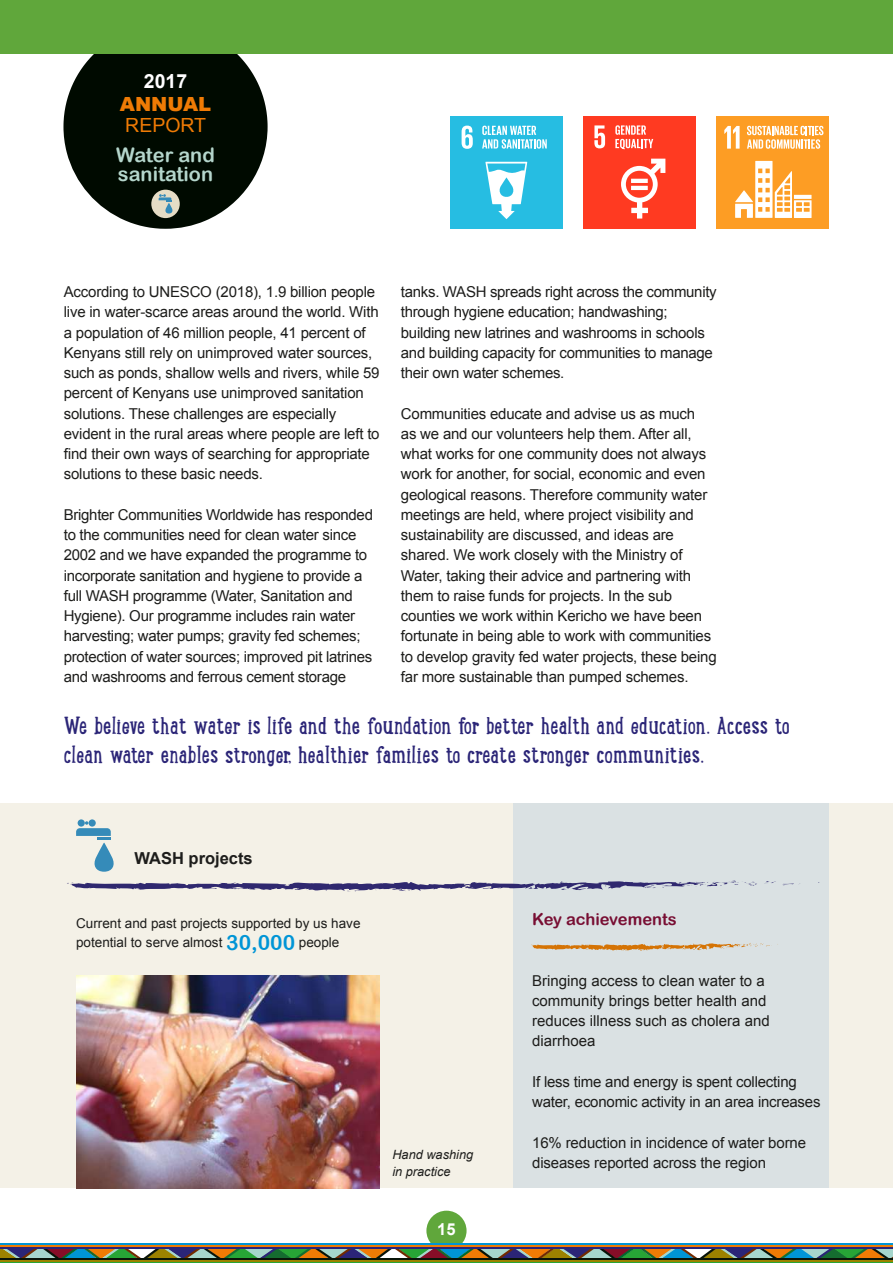
<style>
.page{position:relative;width:893px;height:1263px;background:#fff}
.page>*{position:absolute;margin:0;border:0;box-sizing:border-box;transform-origin:0 0}
.t1{font:24px/28.8px "Lunch Box Slab";color:#2b2577}
.t2{font:19.95px/18.8px "Arial Rounded MT Bold";color:#b5d6cc}
.t3{font:900 19.5px "Arial";color:#ef7b05}
.t4{font:19.5px "Arial";color:#ef7b05}
.t5{font:700 19.5px "Arial";color:#fff}
.t6{font:16.5px "Arial Rounded MT Bold";color:#780e33}
.t7{font:700 16.5px "Arial";color:#1d1d1b}
.t8{font:700 16.5px "Arial";color:#fff}
.t9{font:15px/20.2px "Arial";letter-spacing:-.015em;color:#1d1d1b}
.t10{font:13.5px/19.5px "Arial";color:#1d1d1b}
.t11{font:italic 12.75px/17.2px "Arial";color:#1d1d1b}
.s1{font-family:"Arial Rounded MT Bold";font-size:21px;color:#0095d6}
</style>
<div class="page">
<div style="left:426px;top:1211px;width:41px;height:40px;background:#60a73b;border-radius:50%"></div>
<div style="left:0;top:0;width:893px;height:54px;background:#60a73b"></div>
<svg style="left:0;top:1248px;width:893px;height:10px;background:#6f7a63"></svg>
<hr style="left:0;top:1243px;width:893px;height:2px;background:#0095d6">
<hr style="left:0;top:1245px;width:893px;height:2px;background:#ef7b05">
<hr style="left:0;top:1258px;width:893px;height:2px;background:#091408">
<hr style="left:0;top:1260px;width:893px;height:2px;background:#9c8200">
<hr style="left:0;top:1247px;width:893px;height:1px;background:#2b2577">
<hr style="left:0;top:1262px;width:893px;height:1px;background:#27a536">
<div style="left:0;top:803px;width:893px;height:385px;background:#f4f1e7"></div>
<svg style="left:63px;top:54px;width:205px;height:175px"></svg>
<hr style="left:97px;top:837px;width:14px;height:3px;background:#358bb9">
<svg style="left:76px;top:821px;width:35px;height:15px"></svg>
<svg style="left:94px;top:842px;width:20px;height:30px"></svg>
<img style="left:76px;top:975px;width:304px;height:213px">
<div style="left:717px;top:116px;width:112px;height:113px;background:#fd9d24"></div>
<svg style="left:724px;top:126px;width:16px;height:23px"></svg>
<svg style="left:735px;top:161px;width:76px;height:57px"></svg>
<svg style="left:747px;top:126px;width:76px;height:23px"></svg>
<div style="left:450px;top:116px;width:112px;height:113px;background:#26bde2"></div>
<svg style="left:462px;top:126px;width:11px;height:23px"></svg>
<svg style="left:485px;top:162px;width:42px;height:57px"></svg>
<svg style="left:482px;top:126px;width:65px;height:23px"></svg>
<div style="left:583px;top:116px;width:113px;height:113px;background:#ff3a21"></div>
<svg style="left:594px;top:125px;width:11px;height:23px"></svg>
<svg style="left:621px;top:159px;width:44px;height:60px"></svg>
<hr style="left:631px;top:179px;width:17px;height:4px;background:#fff">
<hr style="left:631px;top:186px;width:17px;height:4px;background:#fff">
<svg style="left:615px;top:125px;width:38px;height:24px"></svg>
<div style="left:513px;top:803px;width:316px;height:385px;background:#dae1e3"></div>
<svg style="left:764px;top:881px;width:36px;height:5px"></svg>
<svg style="left:67px;top:881px;width:690px;height:10px"></svg>
<h3 class="t5" style="left:144px;top:68px;width:45px">2017</h3>
<h3 class="t3" style="left:120px;top:90px;width:93px">ANNUAL</h3>
<h3 class="t4" style="left:125px;top:113px;width:82px">REPORT</h3>
<h2 class="t2" style="left:116px;top:145px;width:100px">Water and sanitation</h2>
<p class="t9" style="left:64px;top:282px;width:317px">According to UNESCO (2018), 1.9 billion people live in water-scarce areas around the world. With a population of 46 million people, 41 percent of Kenyans still rely on unimproved water sources, such as ponds, shallow wells and rivers, while 59 percent of Kenyans use unimproved sanitation solutions. These challenges are especially evident in the rural areas where people are left to find their own ways of searching for appropriate solutions to these basic needs.</p>
<p class="t9" style="left:64px;top:505px;width:311px">Brighter Communities Worldwide has responded to the communities need for clean water since 2002 and we have expanded the programme to incorporate sanitation and hygiene to provide a full WASH programme (Water, Sanitation and Hygiene). Our programme includes rain water harvesting; water pumps; gravity fed schemes; protection of water sources; improved pit latrines and washrooms and ferrous cement storage</p>
<p class="t9" style="left:401px;top:282px;width:317px">tanks. WASH spreads right across the community through hygiene education; handwashing; building new latrines and washrooms in schools and building capacity for communities to manage their own water schemes.</p>
<p class="t9" style="left:401px;top:403px;width:317px">Communities educate and advise us as much<br>as we and our volunteers help them. After all, what works for one community does not always work for another, for social, economic and even geological reasons. Therefore community water meetings are held, where project visibility and sustainability are discussed, and ideas are shared. We work closely with the Ministry of Water, taking their advice and partnering with them to raise funds for projects. In the sub counties we work within Kericho we have been fortunate in being able to work with communities to develop gravity fed water projects, these being far more sustainable than pumped schemes.</p>
<h1 class="t1" style="left:64px;top:710px;width:727px">We believe that water is life and the foundation for better health and education. Access to clean water enables stronger, healthier families to create stronger communities.</h1>
<p class="t7" style="left:135px;top:847px;width:120px">WASH projects</p>
<p class="t10" style="left:76px;top:913px;width:286px">Current and past projects supported by us have potential to serve almost <span class="s1">30,000</span> people</p>
<p class="t11" style="left:392px;top:1146px;width:82px">Hand washing in practice</p>
<p class="t8" style="left:437px;top:1218px;width:20px">15</p>
<p class="t6" style="left:532px;top:909px;width:146px">Key achievements</p>
<p class="t9" style="left:532px;top:970px;width:239px">Bringing access to clean water to a community brings better health and reduces illness such as cholera and diarrhoea</p>
<p class="t9" style="left:532px;top:1072px;width:290px">If less time and energy is spent collecting water, economic activity in an area increases</p>
<p class="t9" style="left:532px;top:1132px;width:275px">16% reduction in incidence of water borne diseases reported across the region</p>
</div>
